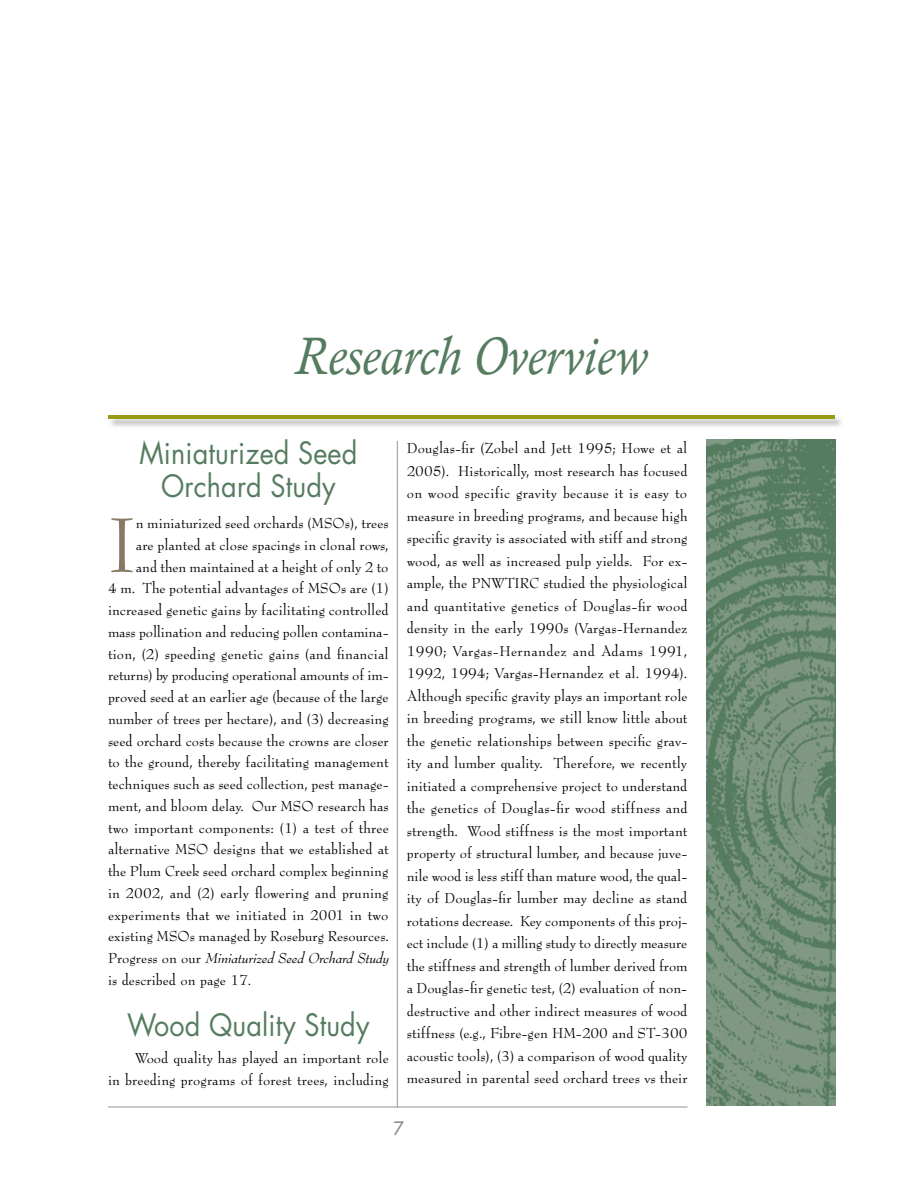
<style>
.page{position:relative;width:918px;height:1188px;background:#fff}
.page>*{position:absolute;margin:0;border:0;box-sizing:border-box;transform-origin:0 0}
.t1{font:84px "Bernhard Modern Std";color:#877964}
.t2{font:italic 54px "Calisto";letter-spacing:.005em;color:#567c60;scale:.9 1}
.t3{font:30px/33px "Futura";letter-spacing:.005em;color:#567c60;text-align:center;scale:.9 1}
.t4{font:15.75px/22.5px "Bernhard Modern Std";color:#000;text-align:right}
.t5{font:italic 15.75px "Bernhard Modern Std";color:#000}
.s1{font-style:normal}
</style>
<div class="page">
<hr style="left:397px;top:441px;width:1px;height:666px;background:#939598">
<hr style="left:108px;top:1107px;width:580px;height:1px;background:#939598">
<div style="left:107px;top:414px;width:738px;height:15px;background:#000;opacity:.35"></div>
<hr style="left:108px;top:416px;width:727px;height:3px;background:#979b10">
<img style="left:706px;top:440px;width:130px;height:666px">
<h2 class="t2" style="left:295px;top:325px;width:393px">Research Overview</h2>
<h3 class="t3" style="left:139px;top:437px;width:244px">Miniaturized Seed<br>Orchard Study</h3>
<h1 class="t1" style="left:108px;top:500px;width:29px">I</h1>
<p class="t4" style="left:136px;top:512px;width:254px">n miniaturized seed orchards (MSOs), trees</p>
<p class="t4" style="left:136px;top:534px;width:254px">are planted at close spacings in clonal rows,</p>
<p class="t4" style="left:136px;top:556px;width:254px">and then maintained at a height of only 2 to</p>
<p class="t4" style="left:108px;top:578px;width:282px">4 m. The potential advantages of MSOs are (1)</p>
<p class="t4" style="left:108px;top:599px;width:282px">increased genetic gains by facilitating controlled</p>
<p class="t4" style="left:108px;top:621px;width:282px">mass pollination and reducing pollen contamina-</p>
<p class="t4" style="left:108px;top:643px;width:282px">tion, (2) speeding genetic gains (and financial</p>
<p class="t4" style="left:108px;top:665px;width:282px">returns) by producing operational amounts of im-</p>
<p class="t4" style="left:108px;top:686px;width:282px">proved seed at an earlier age (because of the large</p>
<p class="t4" style="left:108px;top:708px;width:282px">number of trees per hectare), and (3) decreasing</p>
<p class="t4" style="left:108px;top:730px;width:282px">seed orchard costs because the crowns are closer</p>
<p class="t4" style="left:108px;top:752px;width:282px">to the ground, thereby facilitating management</p>
<p class="t4" style="left:108px;top:773px;width:282px">techniques such as seed collection, pest manage-</p>
<p class="t4" style="left:108px;top:795px;width:282px">ment, and bloom delay. Our MSO research has</p>
<p class="t4" style="left:108px;top:817px;width:282px">two important components: (1) a test of three</p>
<p class="t4" style="left:108px;top:839px;width:282px">alternative MSO designs that we established at</p>
<p class="t4" style="left:108px;top:860px;width:282px">the Plum Creek seed orchard complex beginning</p>
<p class="t4" style="left:108px;top:882px;width:282px">in 2002, and (2) early flowering and pruning</p>
<p class="t4" style="left:108px;top:904px;width:282px">experiments that we initiated in 2001 in two</p>
<p class="t4" style="left:108px;top:926px;width:282px">existing MSOs managed by Roseburg Resources.</p>
<p class="t5" style="left:108px;top:950px;width:282px"><span class="s1">Progress on our</span> Miniaturized Seed Orchard Study</p>
<p class="t4" style="left:108px;top:969px;width:145px">is described on page 17.</p>
<h3 class="t3" style="left:127px;top:1008px;width:271px">Wood Quality Study</h3>
<p class="t4" style="left:108px;top:1047px;width:282px">Wood quality has played an important role<br>in breeding programs of forest trees, including</p>
<p class="t4" style="left:407px;top:437px;width:282px;text-align:justify">Douglas-fir (Zobel and Jett 1995; Howe et al 2005). Historically, most research has focused on wood specific gravity because it is easy to measure in breeding programs, and because high specific gravity is associated with stiff and strong wood, as well as increased pulp yields. For ex&shy;ample, the PNWTIRC studied the physiological and quantitative genetics of Douglas-fir wood density in the early 1990s (Vargas-Hernandez 1990; Vargas-Hernandez and Adams 1991, 1992, 1994; Vargas-Hernandez et al. 1994).<br>Although specific gravity plays an important role in breeding programs, we still know little about the genetic relationships between specific grav&shy;ity and lumber quality. Therefore, we recently initiated a comprehensive project to understand the genetics of Douglas-fir wood stiffness and strength. Wood stiffness is the most important property of structural lumber, and because juve&shy;nile wood is less stiff than mature wood, the qual&shy;ity of Douglas-fir lumber may decline as stand rotations decrease. Key components of this proj&shy;ect include (1) a milling study to directly measure the stiffness and strength of lumber derived from a Douglas-fir genetic test, (2) evaluation of non&shy;destructive and other indirect measures of wood stiffness (e.g., Fibre-gen HM-200 and ST-300 acoustic tools), (3) a comparison of wood quality measured in parental seed orchard trees vs their</p>
</div>
